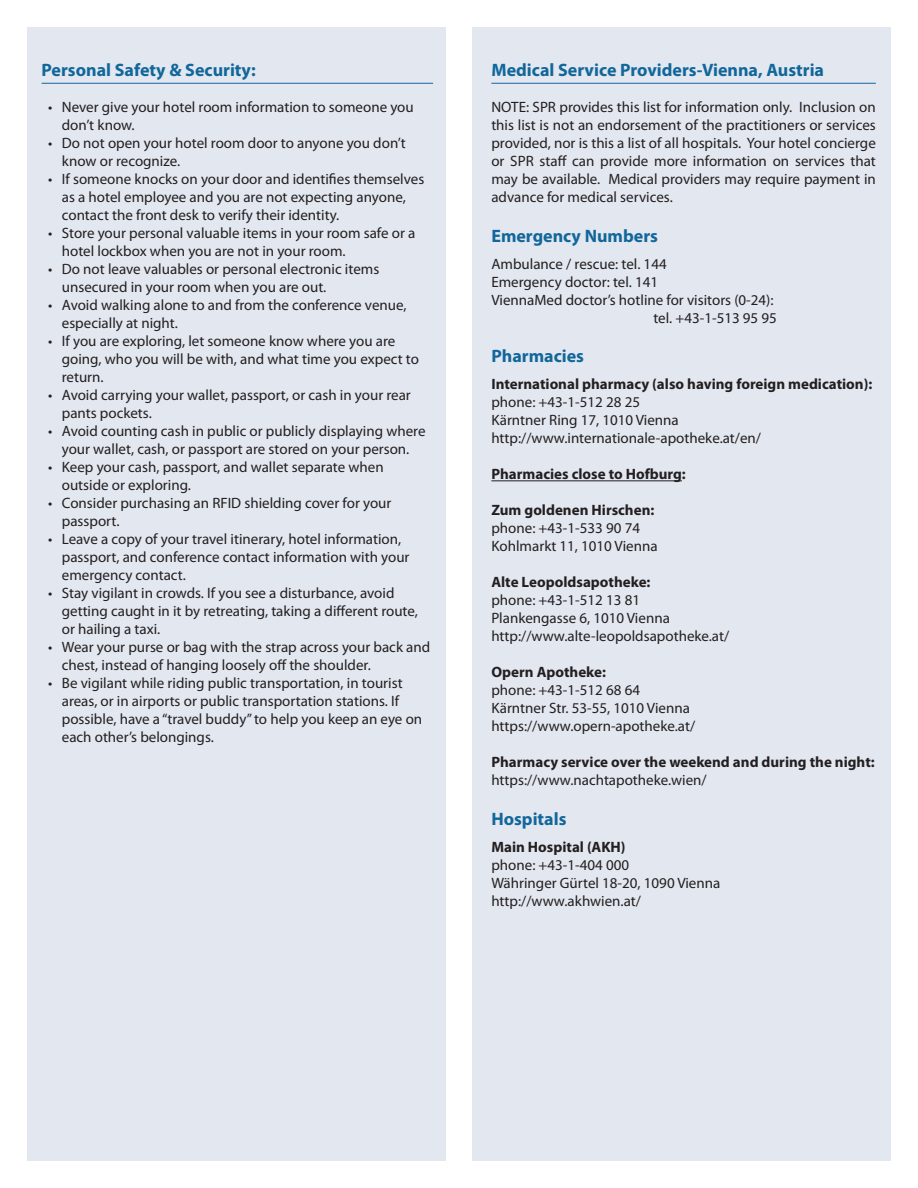
<style>
.page{position:relative;width:918px;height:1188px;background:#fff}
.page>*{position:absolute;margin:0;border:0;box-sizing:border-box;transform-origin:0 0}
.t1{font:700 18px "Myriad Pro";color:#11679a}
.t2{font:15px/18px "Myriad Pro";color:#231f20}
.t3{font:700 15px "Myriad Pro";color:#231f20}
</style>
<div class="page">
<div style="left:27px;top:27px;width:419px;height:1134px;background:#e3e7f0"></div>
<hr style="left:42px;top:83px;width:391px;height:1px;background:#11679a">
<div style="left:472px;top:27px;width:419px;height:1134px;background:#e3e7f0"></div>
<hr style="left:491px;top:83px;width:385px;height:1px;background:#11679a">
<hr style="left:491px;top:480px;width:191px;height:1px;background:#231f20">
<p class="t1" style="left:42px;top:58px;width:216px">Personal Safety &amp; Security:</p>
<p class="t2" style="left:62px;top:98px;width:353px;text-indent:-14px">• Never give your hotel room information to someone you don’t know.</p>
<p class="t2" style="left:62px;top:134px;width:345px;text-indent:-14px">• Do not open your hotel room door to anyone you don’t know or recognize.</p>
<p class="t2" style="left:62px;top:170px;width:364px;text-indent:-14px">• If someone knocks on your door and identifies themselves as a hotel employee and you are not expecting anyone, contact the front desk to verify their identity.</p>
<p class="t2" style="left:62px;top:224px;width:355px;text-indent:-14px">• Store your personal valuable items in your room safe or a hotel lockbox when you are not in your room.</p>
<p class="t2" style="left:62px;top:260px;width:319px;text-indent:-14px">• Do not leave valuables or personal electronic items unsecured in your room when you are out.</p>
<p class="t2" style="left:62px;top:296px;width:346px;text-indent:-14px">• Avoid walking alone to and from the conference venue, especially at night.</p>
<p class="t2" style="left:62px;top:332px;width:359px;text-indent:-14px">• If you are exploring, let someone know where you are going, who you will be with, and what time you expect to return.</p>
<p class="t2" style="left:62px;top:386px;width:351px;text-indent:-14px">• Avoid carrying your wallet, passport, or cash in your rear pants pockets.</p>
<p class="t2" style="left:48px;top:422px;width:379px;text-align:center">• Avoid counting cash in public or publicly displaying where your wallet, cash, or passport are stored on your person.</p>
<p class="t2" style="left:62px;top:458px;width:323px;text-indent:-14px">• Keep your cash, passport, and wallet separate when outside or exploring.</p>
<p class="t2" style="left:62px;top:494px;width:331px;text-indent:-14px">• Consider purchasing an RFID shielding cover for your passport.</p>
<p class="t2" style="left:62px;top:530px;width:349px;text-indent:-14px">• Leave a copy of your travel itinerary, hotel information, passport, and conference contact information with your emergency contact.</p>
<p class="t2" style="left:62px;top:584px;width:358px;text-indent:-14px">• Stay vigilant in crowds. If you see a disturbance, avoid getting caught in it by retreating, taking a different route, or hailing a taxi.</p>
<p class="t2" style="left:62px;top:638px;width:370px;text-indent:-14px">• Wear your purse or bag with the strap across your back and chest, instead of hanging loosely off the shoulder.</p>
<p class="t2" style="left:62px;top:674px;width:362px;text-indent:-13px">• Be vigilant while riding public transportation, in tourist areas, or in airports or public transportation stations. If possible, have a “travel buddy”to help you keep an eye on each other’s belongings.</p>
<p class="t1" style="left:491px;top:58px;width:334px">Medical Service Providers-Vienna, Austria</p>
<p class="t2" style="left:491px;top:98px;width:386px;text-align:justify">NOTE: SPR provides this list for information only. Inclusion on this list is not an endorsement of the practitioners or services provided, nor is this a list of all hospitals. Your hotel concierge or SPR staff can provide more information on services that may be available. Medical providers may require payment in advance for medical services.</p>
<p class="t1" style="left:491px;top:224px;width:168px">Emergency Numbers</p>
<p class="t2" style="left:491px;top:254px;width:177px">Ambulance / rescue: tel. 144</p>
<p class="t2" style="left:491px;top:272px;width:168px">Emergency doctor: tel. 141</p>
<p class="t2" style="left:491px;top:290px;width:284px">ViennaMed doctor’s hotline for visitors (0-24):</p>
<p class="t2" style="left:653px;top:308px;width:125px">tel. +43-1-513 95 95</p>
<p class="t1" style="left:491px;top:345px;width:94px">Pharmacies</p>
<p class="t3" style="left:491px;top:375px;width:382px">International pharmacy (also having foreign medication):</p>
<p class="t2" style="left:491px;top:393px;width:271px">phone: +43-1-512 28 25<br>Kärntner Ring 17, 1010 Vienna http://www.internationale-apotheke.at/en/</p>
<p class="t3" style="left:491px;top:465px;width:196px">Pharmacies close to Hofburg:</p>
<p class="t3" style="left:491px;top:501px;width:164px">Zum goldenen Hirschen:</p>
<p class="t2" style="left:491px;top:519px;width:168px">phone: +43-1-533 90 74<br>Kohlmarkt 11, 1010 Vienna</p>
<p class="t3" style="left:491px;top:573px;width:161px">Alte Leopoldsapotheke:</p>
<p class="t2" style="left:491px;top:591px;width:239px">phone: +43-1-512 13 81<br>Plankengasse 6, 1010 Vienna http://www.alte-leopoldsapotheke.at/</p>
<p class="t3" style="left:491px;top:663px;width:116px">Opern Apotheke:</p>
<p class="t2" style="left:491px;top:681px;width:205px">phone: +43-1-512 68 64<br>Kärntner Str. 53-55, 1010 Vienna https://www.opern-apotheke.at/</p>
<p class="t3" style="left:491px;top:753px;width:385px">Pharmacy service over the weekend and during the night:</p>
<p class="t2" style="left:491px;top:771px;width:217px">https://www.nachtapotheke.wien/</p>
<p class="t1" style="left:491px;top:807px;width:77px">Hospitals</p>
<p class="t3" style="left:491px;top:837px;width:136px">Main Hospital (AKH)</p>
<p class="t2" style="left:491px;top:856px;width:230px">phone: +43-1-404 000<br>Währinger Gürtel 18-20, 1090 Vienna http://www.akhwien.at/</p>
</div>
